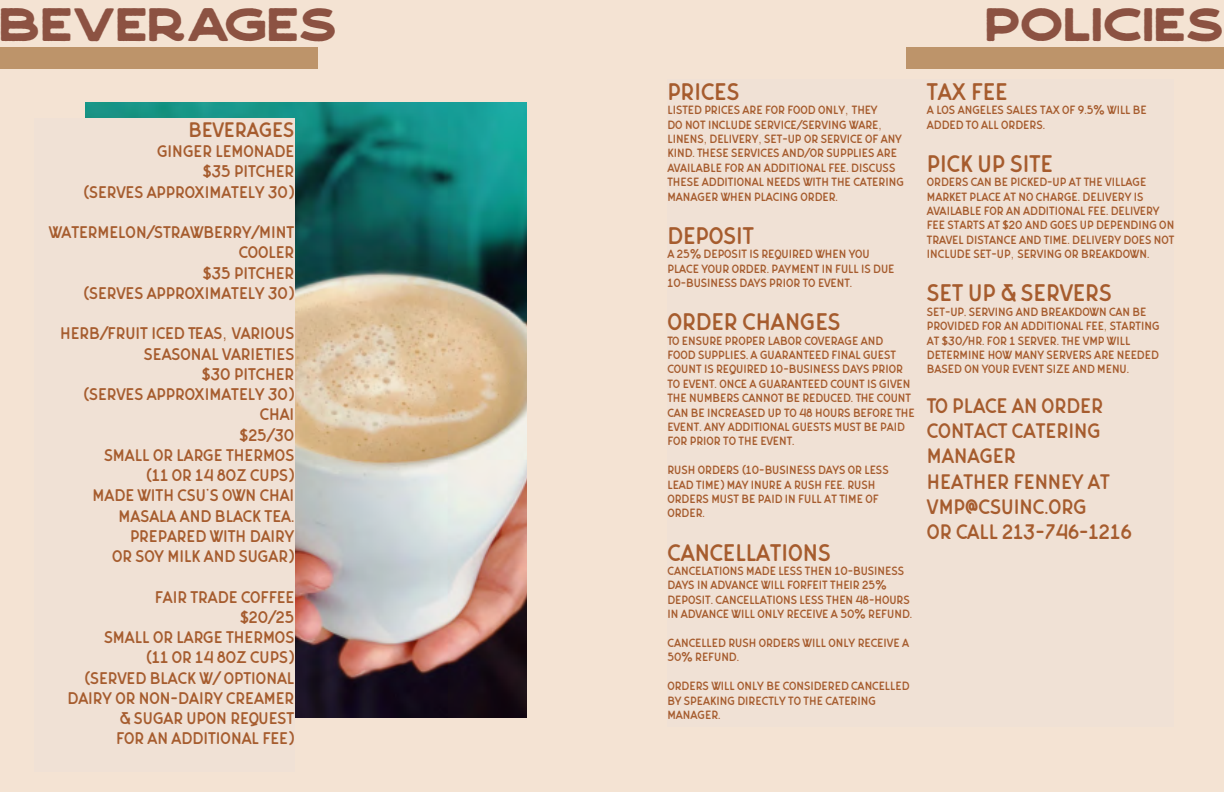
<style>
.page{position:relative;width:1224px;height:792px;background:#fff}
.page>*{position:absolute;margin:0;border:0;box-sizing:border-box;transform-origin:0 0}
.t1{font:47px "Crafter Rough";color:#8c5242}
.t2{font:24px "Forward Round";color:#a65c2e}
.t3{font:21px/25.2px "Forward Round";color:#a65c2e}
.t4{font:16.9px/20.3px "Forward Round";color:#a65c2e;text-align:right}
.t5{font:12px/14.4px "Forward Round";color:#a65c2e}
.s1{font-family:"Helvetica";font-weight:300}
</style>
<div class="page">
<div style="left:0;top:0;width:612px;height:792px;background:#f4e3d3"></div>
<div style="left:612px;top:0;width:612px;height:792px;background:#f4e3d3"></div>
<img style="left:85px;top:103px;width:442px;height:614px">
<div style="left:0;top:48px;width:318px;height:21px;background:#bd946a"></div>
<div style="left:34px;top:119px;width:260px;height:653px;background:#f0e1d5"></div>
<div style="left:906px;top:48px;width:318px;height:21px;background:#bd946a"></div>
<div style="left:667px;top:79px;width:507px;height:648px;background:#f0e1d5"></div>
<h1 class="t1" style="left:0;top:-2px;width:338px">BEVERAGES</h1>
<h3 class="t3" style="left:189px;top:117px;width:107px">BEVERAGES</h3>
<h3 class="t4" style="left:83px;top:141px;width:213px">GINGER LEMONADE<br>$35 PITCHER<br>(SERVES APPROXIMATELY 30)</h3>
<h3 class="t4" style="left:49px;top:222px;width:247px">WATERMELON/STRAWBERRY/MINT<br>COOLER<br>$35 PITCHER<br>(SERVES APPROXIMATELY 30)</h3>
<h3 class="t4" style="left:60px;top:323px;width:236px">HERB/FRUIT ICED TEAS<span class="s1">,</span> VARIOUS<br>SEASONAL VARIETIES<br>$30 PITCHER<br>(SERVES APPROXIMATELY 30)<br>CHAI<br>$25/30<br>SMALL OR LARGE THERMOS<br>(11 OR 14 8OZ CUPS)<br>MADE WITH CSU'S OWN CHAI<br>MASALA AND BLACK TEA.<br>PREPARED WITH DAIRY<br>OR SOY MILK AND SUGAR)</h3>
<h3 class="t4" style="left:67px;top:587px;width:228px">FAIR TRADE COFFEE<br>$20/25<br>SMALL OR LARGE THERMOS<br>(11 OR 14 8OZ CUPS)<br>(SERVED BLACK W/ OPTIONAL<br>DAIRY OR NON-DAIRY CREAMER &amp; SUGAR UPON REQUEST<br>FOR AN ADDITIONAL FEE)</h3>
<h1 class="t1" style="left:986px;top:-2px;width:240px">POLICIES</h1>
<h2 class="t2" style="left:667px;top:80px;width:74px">PRICES</h2>
<p class="t5" style="left:667px;top:103px;width:238px">LISTED PRICES ARE FOR FOOD ONLY<span class="s1">,</span> THEY<br>DO NOT INCLUDE SERVICE/SERVING WARE<span class="s1">, </span>LINENS<span class="s1">,</span> DELIVERY<span class="s1">,</span> SET-UP OR SERVICE OF ANY KIND. THESE SERVICES AND/OR SUPPLIES ARE AVAILABLE FOR AN ADDITIONAL FEE. DISCUSS THESE ADDITIONAL NEEDS WITH THE CATERING MANAGER WHEN PLACING ORDER.</p>
<h2 class="t2" style="left:667px;top:224px;width:88px">DEPOSIT</h2>
<p class="t5" style="left:667px;top:247px;width:229px">A 25% DEPOSIT IS REQUIRED WHEN YOU<br>PLACE YOUR ORDER. PAYMENT IN FULL IS DUE<br>10-BUSINESS DAYS PRIOR TO EVENT.</p>
<h2 class="t2" style="left:667px;top:311px;width:175px">ORDER CHANGES</h2>
<p class="t5" style="left:667px;top:333px;width:249px">TO ENSURE PROPER LABOR COVERAGE AND<br>FOOD SUPPLIES, A GUARANTEED FINAL GUEST COUNT IS REQUIRED 10-BUSINESS DAYS PRIOR TO EVENT. ONCE A GUARANTEED COUNT IS GIVEN THE NUMBERS CANNOT BE REDUCED. THE COUNT CAN BE INCREASED UP TO 48 HOURS BEFORE THE EVENT. ANY ADDITIONAL GUESTS MUST BE PAID FOR PRIOR TO THE EVENT.</p>
<p class="t5" style="left:667px;top:463px;width:223px">RUSH ORDERS (10-BUSINESS DAYS OR LESS<br>LEAD TIME) MAY INURE A RUSH FEE. RUSH<br>ORDERS MUST BE PAID IN FULL AT TIME OF<br>ORDER.</p>
<h2 class="t2" style="left:667px;top:541px;width:165px">CANCELLATIONS</h2>
<p class="t5" style="left:667px;top:564px;width:246px">CANCELATIONS MADE LESS THEN 10-BUSINESS DAYS IN ADVANCE WILL FORFEIT THEIR 25% DEPOSIT. CANCELLATIONS LESS THEN 48-HOURS IN ADVANCE WILL ONLY RECEIVE A 50% REFUND.</p>
<p class="t5" style="left:667px;top:636px;width:243px">CANCELLED RUSH ORDERS WILL ONLY RECEIVE A<br>50% REFUND.</p>
<p class="t5" style="left:667px;top:679px;width:244px">ORDERS WILL ONLY BE CONSIDERED CANCELLED<br>BY SPEAKING DIRECTLY TO THE CATERING<br>MANAGER.</p>
<h2 class="t2" style="left:927px;top:80px;width:82px">TAX FEE</h2>
<p class="t5" style="left:927px;top:103px;width:221px">A LOS ANGELES SALES TAX OF 9.5% WILL BE<br>ADDED TO ALL ORDERS.</p>
<h2 class="t2" style="left:927px;top:152px;width:128px">PICK UP SITE</h2>
<p class="t5" style="left:927px;top:175px;width:249px">ORDERS CAN BE PICKED-UP AT THE VILLAGE MARKET PLACE AT NO CHARGE. DELIVERY IS AVAILABLE FOR AN ADDITIONAL FEE. DELIVERY FEE STARTS AT $20 AND GOES UP DEPENDING ON TRAVEL DISTANCE AND TIME. DELIVERY DOES NOT INCLUDE SET-UP<span class="s1">,</span> SERVING OR BREAKDOWN.</p>
<h2 class="t2" style="left:927px;top:282px;width:186px">SET UP &amp; SERVERS</h2>
<p class="t5" style="left:927px;top:304px;width:234px">SET-UP, SERVING AND BREAKDOWN CAN BE PROVIDED FOR AN ADDITIONAL FEE<span class="s1">,</span> STARTING AT $30/HR. FOR 1 SERVER. THE VMP WILL DETERMINE HOW MANY SERVERS ARE NEEDED BASED ON YOUR EVENT SIZE AND MENU.</p>
<h3 class="t3" style="left:927px;top:393px;width:207px">TO PLACE AN ORDER<br>CONTACT CATERING<br>MANAGER<br>HEATHER FENNEY AT<br>VMP@CSUINC.ORG<br>OR CALL 213-746-1216</h3>
</div>
